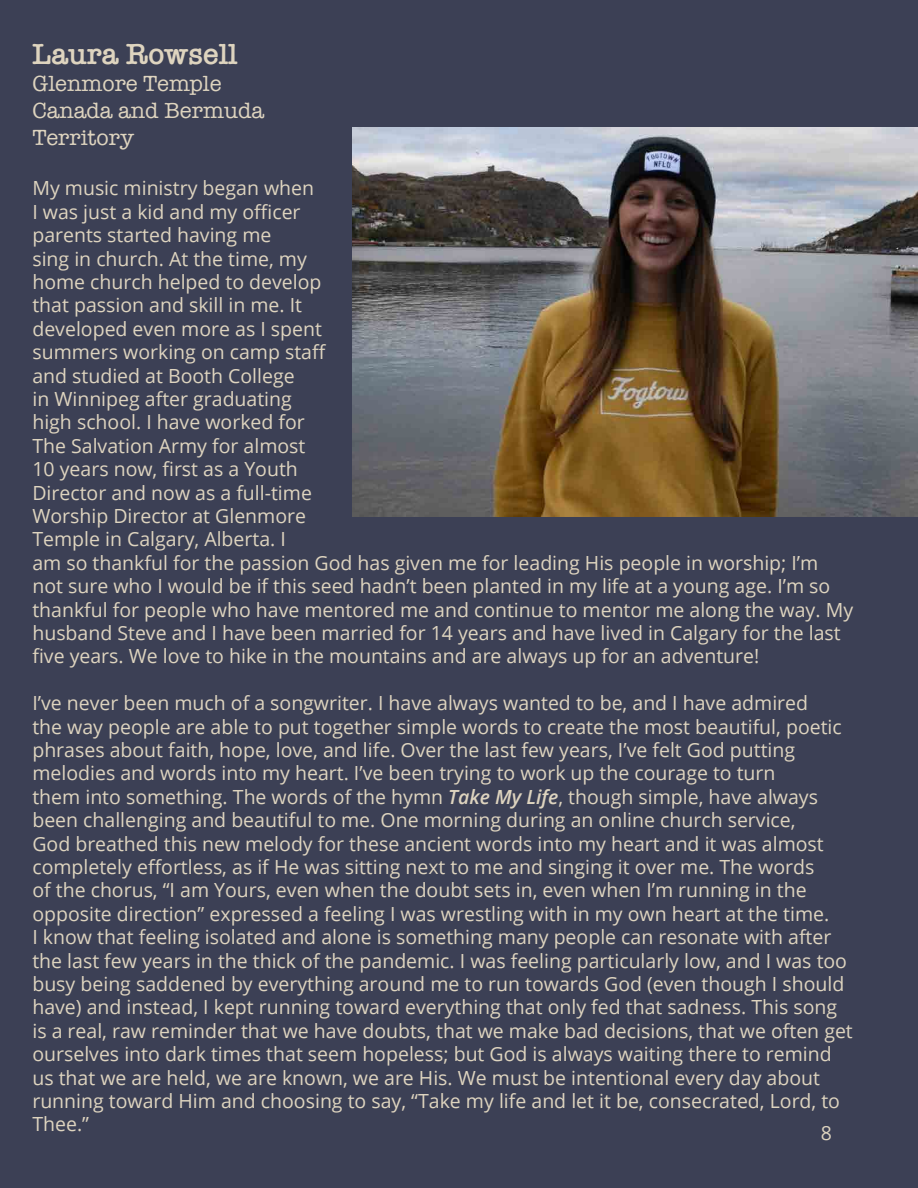
<style>
.page{position:relative;width:918px;height:1188px;background:#3c4055}
.page>*{position:absolute;margin:0;border:0;box-sizing:border-box;transform-origin:0 0}
.t1{font:600 30px "American Typewriter";color:#ded4bf}
.t2{font:22.5px/27px "American Typewriter";color:#ded4bf}
.t3{font:19.5px/23.4px "Open Sans";color:#ded4bf}
.s1{font-weight:600;font-style:italic}
</style>
<div class="page">
<img style="left:352px;top:127px;width:566px;height:389px">
<p class="t1" style="left:32px;top:31px;width:207px">Laura Rowsell</p>
<p class="t2" style="left:32px;top:69px;width:191px">Glenmore Temple</p>
<p class="t2" style="left:32px;top:96px;width:233px">Canada and Bermuda<br>Territory</p>
<p class="t3" style="left:32px;top:176px;width:822px">My music ministry began when<br>I was just a kid and my officer<br>parents started having me<br>sing in church. At the time, my<br>home church helped to develop<br>that passion and skill in me. It<br>developed even more as I spent<br>summers working on camp staff<br>and studied at Booth College<br>in Winnipeg after graduating<br>high school. I have worked for<br>The Salvation Army for almost<br>10 years now, first as a Youth<br>Director and now as a full-time<br>Worship Director at Glenmore<br>Temple in Calgary, Alberta. I<br>am so thankful for the passion God has given me for leading His people in worship; I’m not sure who I would be if this seed hadn’t been planted in my life at a young age. I’m so thankful for people who have mentored me and continue to mentor me along the way. My husband Steve and I have been married for 14 years and have lived in Calgary for the last five years. We love to hike in the mountains and are always up for an adventure!</p>
<p class="t3" style="left:32px;top:691px;width:822px">I’ve never been much of a songwriter. I have always wanted to be, and I have admired<br>the way people are able to put together simple words to create the most beautiful, poetic phrases about faith, hope, love, and life. Over the last few years, I’ve felt God putting melodies and words into my heart. I’ve been trying to work up the courage to turn<br>them into something. The words of the hymn <span class="s1">Take My Life</span>, though simple, have always been challenging and beautiful to me. One morning during an online church service,<br>God breathed this new melody for these ancient words into my heart and it was almost completely effortless, as if He was sitting next to me and singing it over me. The words<br>of the chorus, “I am Yours, even when the doubt sets in, even when I’m running in the opposite direction” expressed a feeling I was wrestling with in my own heart at the time.<br>I know that feeling isolated and alone is something many people can resonate with after the last few years in the thick of the pandemic. I was feeling particularly low, and I was too busy being saddened by everything around me to run towards God (even though I should have) and instead, I kept running toward everything that only fed that sadness. This song is a real, raw reminder that we have doubts, that we make bad decisions, that we often get ourselves into dark times that seem hopeless; but God is always waiting there to remind us that we are held, we are known, we are His. We must be intentional every day about running toward Him and choosing to say, “Take my life and let it be, consecrated, Lord, to Thee.”</p>
<p class="t3" style="left:821px;top:1121px;width:13px">8</p>
</div>
